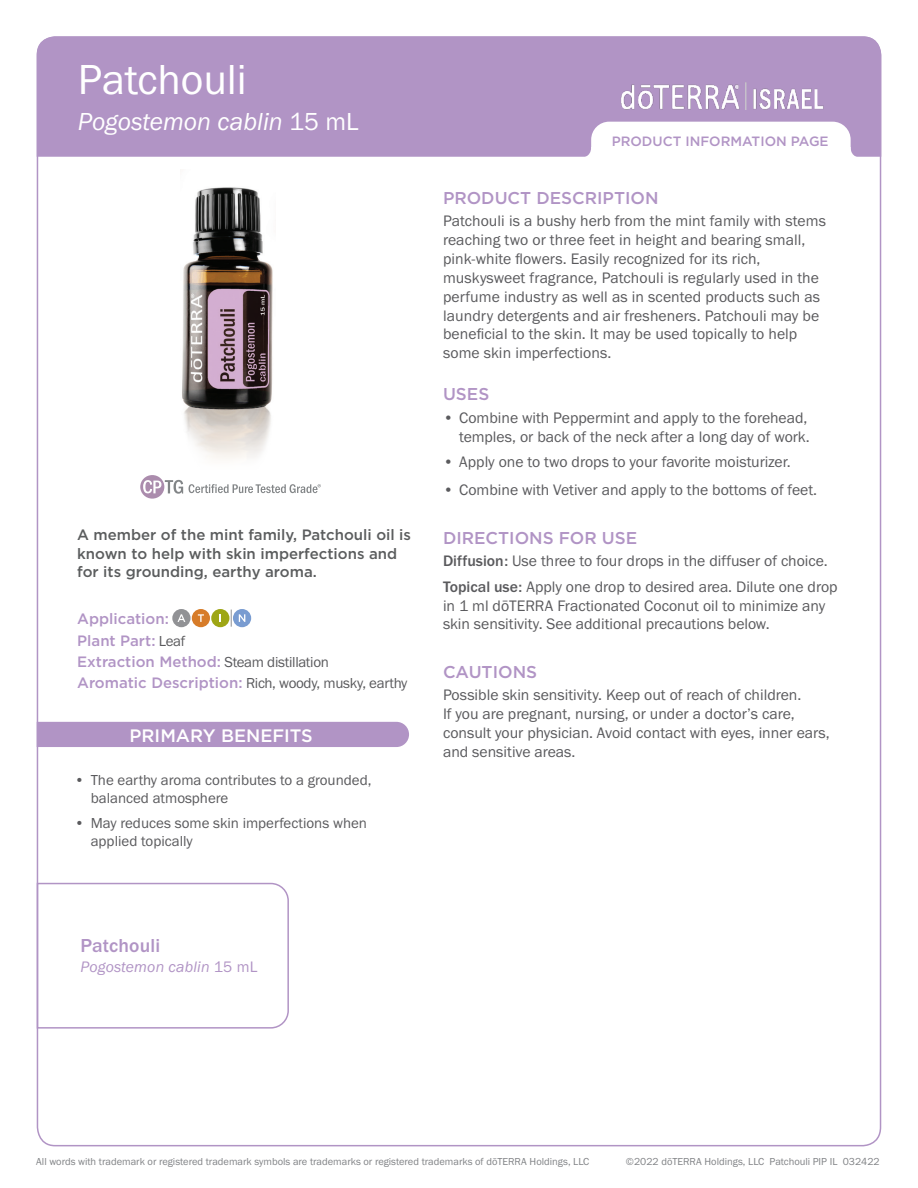
<style>
.page{position:relative;width:918px;height:1188px;background:#fff}
.page>*{position:absolute;margin:0;border:0;box-sizing:border-box;transform-origin:0 0}
.Main_H1_Standard{font:43.5px "Franklin Gothic URW Boo";color:#fff}
.Main_H2_Standard_Lat{font:25.5px "Franklin Gothic URW Boo Ita";color:#fff}
.Tag_H1{font:500 19.5px "Franklin Gothic URW";letter-spacing:.01em;color:#b194c5}
.t1{font:500 18px "Gotham";color:#fff}
.Purple_Headers{font:500 17.1px "Gotham";color:#b194c5}
.Body{font:15.75px/18.9px "Franklin Gothic URW Boo";color:#5a5a5d}
.Directions_Bold_Attr{font:15.75px/18.9px "Franklin Gothic URW Boo";color:#5a5a5d}
.Tag_H2{font:15.75px "Franklin Gothic URW Boo Ita";letter-spacing:.01em;color:#b194c5}
.Oil_Attribute_Panel{font:15px/18px "Franklin Gothic URW Boo";color:#5a5a5d}
.Oil_Attribute_Panel-2{font:500 15px "Gotham";color:#5b5d5e}
.Oil_Attribute_Panel-3{font:500 15px "Gotham";color:#b194c5}
.Oil_Attribute_Panel-4{font:15px "Franklin Gothic URW Boo";letter-spacing:-.02em;color:#5a5a5d}
.t2{font:500 13.5px "Gotham";color:#b194c5}
.t3{font:10.5px "Franklin Gothic URW Boo";color:#808285}
.s1{font-family:"Franklin Gothic URW Boo"}
.s2{font-family:"Franklin Gothic URW Boo";font-weight:400;color:#5a5a5d}
.s3{font-family:"Gotham";font-weight:500;color:#b194c5}
.s4{font-family:"Franklin Gothic URW";font-weight:500}
</style>
<div class="page">
<div style="left:37px;top:36px;width:844px;height:121px;background:#b194c5"></div>
<svg style="left:581px;top:122px;width:280px;height:35px"></svg>
<img style="left:182px;top:187px;width:91px;height:272px">
<svg style="left:231px;top:610px;width:1px;height:17px"></svg>
<div style="left:172px;top:609px;width:19px;height:18px;background:#919295;border-radius:50%"></div>
<svg style="left:177px;top:614px;width:8px;height:8px"></svg>
<div style="left:192px;top:609px;width:18px;height:18px;background:#d77c29;border-radius:50%"></div>
<svg style="left:198px;top:614px;width:6px;height:8px"></svg>
<div style="left:211px;top:609px;width:18px;height:18px;background:#9ea615;border-radius:50%"></div>
<div style="left:233px;top:609px;width:18px;height:18px;background:#799cd1;border-radius:50%"></div>
<svg style="left:239px;top:614px;width:6px;height:8px"></svg>
<div style="left:37px;top:722px;width:372px;height:25px;background:#b194c5"></div>
<svg style="left:36px;top:882px;width:253px;height:147px"></svg>
<svg style="left:140px;top:475px;width:43px;height:24px"></svg>
<svg style="left:189px;top:484px;width:132px;height:9px"></svg>
<img style="left:606px;top:80px;width:231px;height:30px">
<p class="Main_H1_Standard" style="left:78px;top:52px;width:170px">Patchouli</p>
<p class="Main_H2_Standard_Lat" style="left:78px;top:105px;width:282px">Pogostemon cablin <span class="s1">15 mL</span></p>
<p class="Oil_Attribute_Panel-2" style="left:77px;top:525px;width:335px">A member of the mint family, Patchouli oil is</p>
<p class="Oil_Attribute_Panel-2" style="left:77px;top:543px;width:322px">known to help with skin imperfections and</p>
<p class="Oil_Attribute_Panel-2" style="left:77px;top:562px;width:241px">for its grounding, earthy aroma.</p>
<p class="Oil_Attribute_Panel-3" style="left:77px;top:609px;width:93px">Application:</p>
<p class="Oil_Attribute_Panel-3" style="left:77px;top:631px;width:110px">Plant Part: <span class="s2">Leaf</span></p>
<p class="Oil_Attribute_Panel-3" style="left:77px;top:652px;width:253px">Extraction Method: <span class="s2">Steam distillation</span></p>
<p class="Oil_Attribute_Panel-4" style="left:77px;top:674px;width:332px"><span class="s3">Aromatic Description:</span> Rich, woody, musky, earthy</p>
<p class="t1" style="left:130px;top:723px;width:185px">PRIMARY BENEFITS</p>
<p class="Oil_Attribute_Panel" style="left:91px;top:771px;width:282px;text-indent:-16px">• The earthy aroma contributes to a grounded, balanced atmosphere</p>
<p class="Oil_Attribute_Panel" style="left:91px;top:814px;width:278px;text-indent:-16px">• May reduces some skin imperfections when applied topically</p>
<p class="t2" style="left:612px;top:132px;width:218px">PRODUCT INFORMATION PAGE</p>
<p class="Purple_Headers" style="left:443px;top:187px;width:217px">PRODUCT DESCRIPTION</p>
<p class="Body" style="left:443px;top:211px;width:385px">Patchouli is a bushy herb from the mint family with stems reaching two or three feet in height and bearing small, pink-white flowers. Easily recognized for its rich, muskysweet fragrance, Patchouli is regularly used in the perfume industry as well as in scented products such as laundry detergents and air fresheners. Patchouli may be beneficial to the skin. It may be used topically to help some skin imperfections.</p>
<p class="Purple_Headers" style="left:443px;top:383px;width:48px">USES</p>
<p class="Body" style="left:443px;top:408px;width:368px;text-align:right">• Combine with Peppermint and apply to the forehead, temples, or back of the neck after a long day of work.</p>
<p class="Body" style="left:443px;top:452px;width:349px">• Apply one to two drops to your favorite moisturizer.</p>
<p class="Body" style="left:443px;top:480px;width:376px">• Combine with Vetiver and apply to the bottoms of feet.</p>
<p class="Purple_Headers" style="left:443px;top:526px;width:196px">DIRECTIONS FOR USE</p>
<p class="Directions_Bold_Attr" style="left:443px;top:551px;width:386px"><span class="s4">Diffusion:</span> Use three to four drops in the diffuser of choice.</p>
<p class="Directions_Bold_Attr" style="left:443px;top:577px;width:396px"><span class="s4">Topical use:</span> Apply one drop to desired area. Dilute one drop in 1 ml dōTERRA Fractionated Coconut oil to minimize any skin sensitivity. See additional precautions below.</p>
<p class="Purple_Headers" style="left:443px;top:661px;width:96px">CAUTIONS</p>
<p class="Body" style="left:443px;top:685px;width:388px">Possible skin sensitivity. Keep out of reach of children.<br>If you are pregnant, nursing, or under a doctor’s care, consult your physician. Avoid contact with eyes, inner ears, and sensitive areas.</p>
<p class="Tag_H1" style="left:81px;top:934px;width:81px">Patchouli</p>
<p class="Tag_H2" style="left:81px;top:957px;width:178px">Pogostemon cablin <span class="s1">15 mL</span></p>
<p class="t3" style="left:36px;top:1155px;width:555px">All words with trademark or registered trademark symbols are trademarks or registered trademarks of dōTERRA Holdings, LLC</p>
<p class="t3" style="left:626px;top:1155px;width:255px">©2022 dōTERRA Holdings, LLC Patchouli PIP IL 032422</p>
</div>
